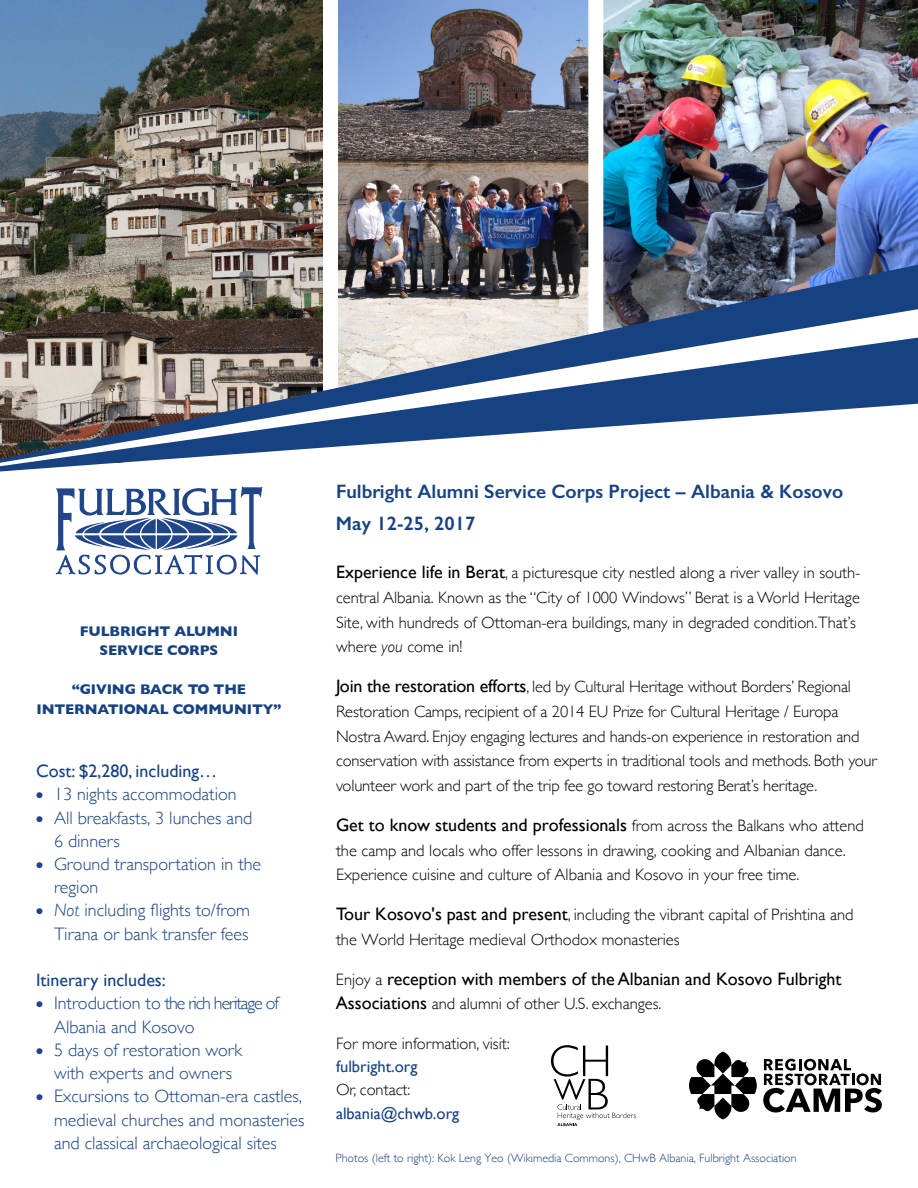
<style>
.page{position:relative;width:918px;height:1188px;background:#fff}
.page>*{position:absolute;margin:0;border:0;box-sizing:border-box;transform-origin:0 0}
.t1{font:600 19.5px/31.5px "Gill Sans";color:#174281}
.t2{font:300 18px/23.2px "Gill Sans";color:#174281}
.t3{font:18px "Gill Sans";color:#000}
.t4{font:18px "Gill Sans";color:#174281}
.t5{font:300 16.5px/24.8px "Gill Sans";color:#000}
.t6{font:16.5px "Gill Sans";color:#174281}
.t7{font:700 14.25px/19.5px "Gill Sans";letter-spacing:-.01em;color:#174281;text-align:center}
.t8{font:300 12px "Gill Sans";color:#194382}
.s1{color:#25408f}
.s2{font-style:italic}
.s3{font-weight:400;font-size:18px}
.s4{font-weight:300;font-size:16.5px}
</style>
<div class="page">
<img style="left:338px;top:0;width:250px;height:265px">
<img style="left:588px;top:0;width:330px;height:265px">
<img style="left:0;top:0;width:323px;height:488px">
<img style="left:0;top:265px;width:918px;height:73px">
<svg style="left:0;top:338px;width:918px;height:133px"></svg>
<svg style="left:551px;top:1045px;width:85px;height:81px"></svg>
<svg style="left:763px;top:1059px;width:119px;height:54px"></svg>
<svg style="left:689px;top:1052px;width:68px;height:67px"></svg>
<svg style="left:56px;top:487px;width:206px;height:88px"></svg>
<p class="t7" style="left:80px;top:623px;width:160px">FULBRIGHT ALUMNI<br>SERVICE CORPS</p>
<p class="t7" style="left:36px;top:681px;width:246px">“GIVING BACK TO THE<br>INTERNATIONAL COMMUNITY”</p>
<p class="t4" style="left:36px;top:765px;width:183px">Cost: $2,280, including…</p>
<p class="t2" style="left:36px;top:784px;width:202px"><span class="s1">•</span> 13 nights accommodation</p>
<p class="t2" style="left:54px;top:808px;width:200px;text-indent:-18px"><span class="s1">•</span> All breakfasts, 3 lunches and<br>6 dinners</p>
<p class="t2" style="left:54px;top:854px;width:209px;text-indent:-18px"><span class="s1">•</span> Ground transportation in the region</p>
<p class="t2" style="left:36px;top:901px;width:215px;text-align:right"><span class="s1">•</span> <span class="s2">Not</span> including flights to/from<br>Tirana or bank transfer fees</p>
<p class="t4" style="left:36px;top:974px;width:131px">Itinerary includes:</p>
<p class="t2" style="left:54px;top:994px;width:226px;text-indent:-18px"><span class="s1">•</span> Introduction to the rich heritage of<br>Albania and Kosovo</p>
<p class="t2" style="left:36px;top:1040px;width:208px;text-align:center"><span class="s1">•</span> 5 days of restoration work with experts and owners</p>
<p class="t2" style="left:54px;top:1087px;width:252px;text-indent:-18px"><span class="s1">•</span> Excursions to Ottoman-era castles, medieval churches and monasteries and classical archaeological sites</p>
<p class="t1" style="left:336px;top:478px;width:509px">Fulbright Alumni Service Corps Project – Albania &amp; Kosovo<br>May 12-25, 2017</p>
<p class="t5" style="left:336px;top:562px;width:526px"><span class="s3">Experience life in Berat</span>, a picturesque city nestled along a river valley in south&shy;central Albania. Known as the “City of 1000 Windows” Berat is a World Heritage Site, with hundreds of Ottoman-era buildings, many in degraded condition.That’s where <span class="s2">you</span> come in!</p>
<p class="t5" style="left:336px;top:676px;width:543px"><span class="s3">Join the restoration efforts</span>, led by Cultural Heritage without Borders’ Regional Restoration Camps, recipient of a 2014 EU Prize for Cultural Heritage / Europa Nostra Award. Enjoy engaging lectures and hands-on experience in restoration and conservation with assistance from experts in traditional tools and methods. Both your volunteer work and part of the trip fee go toward restoring Berat’s heritage.</p>
<p class="t3" style="left:336px;top:818px;width:529px">Get to know students and professionals <span class="s4">from across the Balkans who attend</span></p>
<p class="t5" style="left:336px;top:839px;width:511px">the camp and locals who offer lessons in drawing, cooking and Albanian dance.<br>Experience cuisine and culture of Albania and Kosovo in your free time.</p>
<p class="t5" style="left:336px;top:904px;width:519px"><span class="s3">Tour Kosovo's past and present</span>, including the vibrant capital of Prishtina and the World Heritage medieval Orthodox monasteries</p>
<p class="t3" style="left:336px;top:972px;width:507px"><span class="s4">Enjoy a</span> reception with members of the Albanian and Kosovo Fulbright</p>
<p class="t5" style="left:336px;top:993px;width:327px"><span class="s3">Associations</span> and alumni of other U.S. exchanges.</p>
<p class="t5" style="left:336px;top:1033px;width:175px">For more information, visit:</p>
<p class="t6" style="left:336px;top:1061px;width:83px">fulbright.org</p>
<p class="t5" style="left:336px;top:1079px;width:76px">Or, contact:</p>
<p class="t6" style="left:336px;top:1107px;width:125px">albania@chwb.org</p>
<p class="t8" style="left:336px;top:1154px;width:463px">Photos (left to right): Kok Leng Yeo (Wikimedia Commons), CHwB Albania, Fulbright Association</p>
</div>
